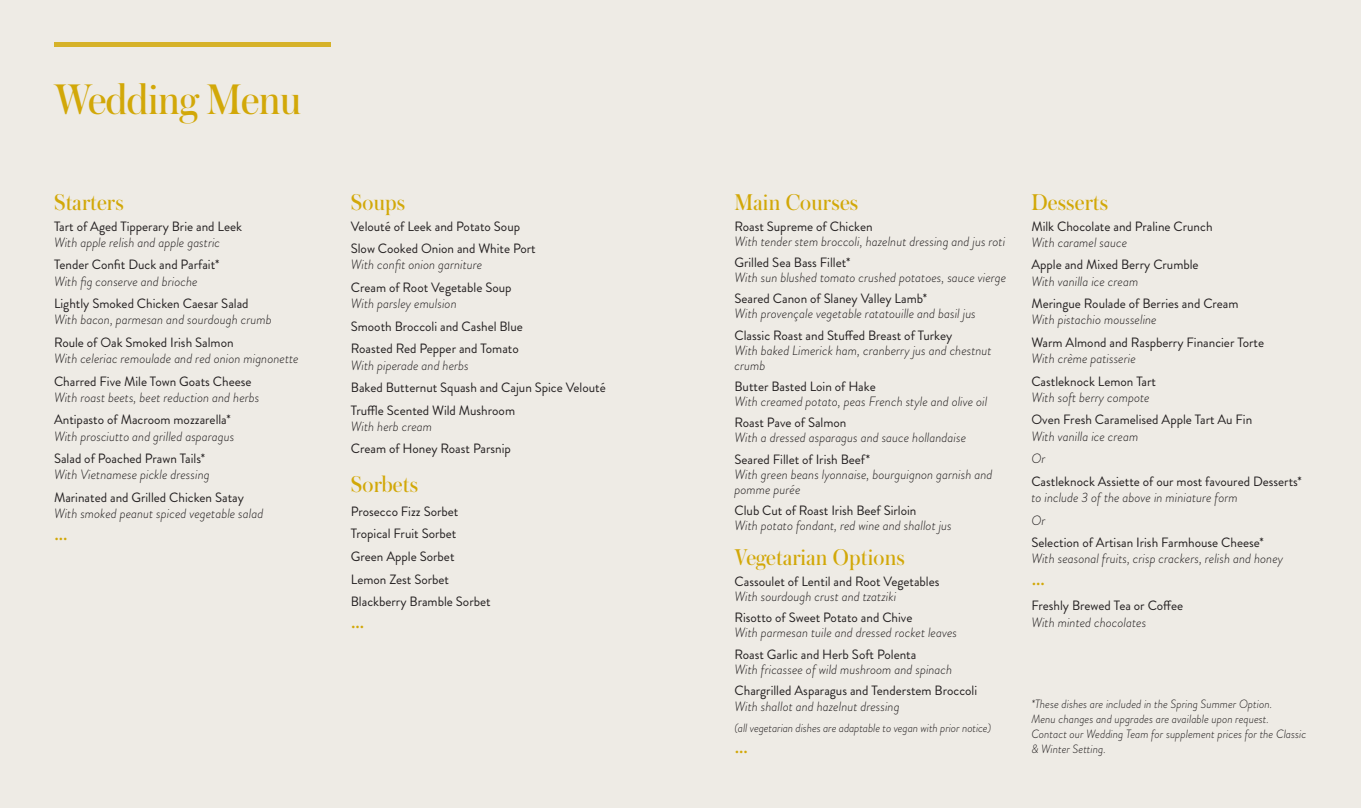
<style>
.page{position:relative;width:1361px;height:808px;background:#fff}
.page>*{position:absolute;margin:0;border:0;box-sizing:border-box;transform-origin:0 0}
.t1{font:45px "Austin";letter-spacing:-.01em;color:#d2a808}
.t2{font:24px "Austin";letter-spacing:.01em;color:#d2a808}
.t3{font:22.5px "Brandon Grotesque";color:#d2a808}
.t4{font:13.5px/22.5px "Brandon Grotesque";color:#231f20}
.t5{font:italic 300 13.5px/15px "Brandon Grotesque";color:#231f20}
.t6{font:italic 300 12px/15px "Brandon Grotesque";color:#231f20}
</style>
<div class="page">
<div style="left:0;top:0;width:693px;height:808px;background:#eeebe5"></div>
<div style="left:668px;top:0;width:693px;height:808px;background:#eeebe5"></div>
<hr style="left:54px;top:43px;width:276px;height:4px;background:#d6b229">
<h1 class="t1" style="left:54px;top:68px;width:249px">Wedding Menu</h1>
<h2 class="t2" style="left:54px;top:186px;width:71px">Starters</h2>
<p class="t4" style="left:54px;top:215px;width:190px">Tart of Aged Tipperary Brie and Leek</p>
<p class="t5" style="left:54px;top:235px;width:168px">With apple relish and apple gastric</p>
<p class="t4" style="left:54px;top:254px;width:167px">Tender Confit Duck and Parfait*</p>
<p class="t5" style="left:54px;top:273px;width:145px">With fig conserve and brioche</p>
<p class="t4" style="left:54px;top:292px;width:196px">Lightly Smoked Chicken Caesar Salad</p>
<p class="t5" style="left:54px;top:312px;width:219px">With bacon, parmesan and sourdough crumb</p>
<p class="t4" style="left:54px;top:331px;width:181px">Roule of Oak Smoked Irish Salmon</p>
<p class="t5" style="left:54px;top:351px;width:246px">With celeriac remoulade and red onion mignonette</p>
<p class="t4" style="left:54px;top:370px;width:199px">Charred Five Mile Town Goats Cheese</p>
<p class="t5" style="left:54px;top:390px;width:207px">With roast beets, beet reduction and herbs</p>
<p class="t4" style="left:54px;top:409px;width:178px">Antipasto of Macroom mozzarella*</p>
<p class="t5" style="left:54px;top:429px;width:182px">With prosciutto and grilled asparagus</p>
<p class="t4" style="left:54px;top:448px;width:153px">Salad of Poached Prawn Tails*</p>
<p class="t5" style="left:54px;top:467px;width:157px">With Vietnamese pickle dressing</p>
<p class="t4" style="left:54px;top:486px;width:191px">Marinated and Grilled Chicken Satay</p>
<p class="t5" style="left:54px;top:506px;width:211px">With smoked peanut spiced vegetable salad</p>
<h3 class="t3" style="left:54px;top:516px;width:15px">…</h3>
<h2 class="t2" style="left:351px;top:186px;width:56px">Soups</h2>
<p class="t4" style="left:351px;top:215px;width:186px">Velouté of Leek and Potato Soup<br>Slow Cooked Onion and White Port</p>
<p class="t5" style="left:351px;top:257px;width:133px">With confit onion garniture</p>
<p class="t4" style="left:351px;top:276px;width:162px">Cream of Root Vegetable Soup</p>
<p class="t5" style="left:351px;top:296px;width:107px">With parsley emulsion</p>
<p class="t4" style="left:351px;top:315px;width:173px">Smooth Broccoli and Cashel Blue<br>Roasted Red Pepper and Tomato</p>
<p class="t5" style="left:351px;top:357px;width:119px">With piperade and herbs</p>
<p class="t4" style="left:351px;top:376px;width:256px">Baked Butternut Squash and Cajun Spice Velouté<br>Truffle Scented Wild Mushroom</p>
<p class="t5" style="left:351px;top:419px;width:83px">With herb cream</p>
<p class="t4" style="left:351px;top:438px;width:162px">Cream of Honey Roast Parsnip</p>
<h2 class="t2" style="left:351px;top:468px;width:69px">Sorbets</h2>
<p class="t4" style="left:351px;top:500px;width:141px">Prosecco Fizz Sorbet<br>Tropical Fruit Sorbet<br>Green Apple Sorbet<br>Lemon Zest Sorbet<br>Blackberry Bramble Sorbet</p>
<h3 class="t3" style="left:351px;top:604px;width:15px">…</h3>
<h2 class="t2" style="left:734px;top:186px;width:125px">Main Courses</h2>
<p class="t4" style="left:734px;top:215px;width:140px">Roast Supreme of Chicken</p>
<p class="t5" style="left:734px;top:233px;width:272px">With tender stem broccoli, hazelnut dressing and jus roti</p>
<p class="t4" style="left:734px;top:251px;width:117px">Grilled Sea Bass Fillet*</p>
<p class="t5" style="left:734px;top:270px;width:273px">With sun blushed tomato crushed potatoes, sauce vierge</p>
<p class="t4" style="left:734px;top:288px;width:194px">Seared Canon of Slaney Valley Lamb*</p>
<p class="t5" style="left:734px;top:306px;width:243px">With provençale vegetable ratatouille and basil jus</p>
<p class="t4" style="left:734px;top:324px;width:219px">Classic Roast and Stuffed Breast of Turkey</p>
<p class="t5" style="left:734px;top:343px;width:259px">With baked Limerick ham, cranberry jus and chestnut crumb</p>
<p class="t4" style="left:734px;top:375px;width:143px">Butter Basted Loin of Hake</p>
<p class="t5" style="left:734px;top:394px;width:254px">With creamed potato, peas French style and olive oil</p>
<p class="t4" style="left:734px;top:412px;width:113px">Roast Pave of Salmon</p>
<p class="t5" style="left:734px;top:430px;width:233px">With a dressed asparagus and sauce hollandaise</p>
<p class="t4" style="left:734px;top:448px;width:137px">Seared Fillet of Irish Beef*</p>
<p class="t5" style="left:734px;top:467px;width:259px">With green beans lyonnaise, bourguignon garnish and pomme purée</p>
<p class="t4" style="left:734px;top:499px;width:183px">Club Cut of Roast Irish Beef Sirloin</p>
<p class="t5" style="left:734px;top:518px;width:219px">With potato fondant, red wine and shallot jus</p>
<h2 class="t2" style="left:734px;top:541px;width:172px">Vegetarian Options</h2>
<p class="t4" style="left:734px;top:570px;width:206px">Cassoulet of Lentil and Root Vegetables</p>
<p class="t5" style="left:734px;top:589px;width:163px">With sourdough crust and tzatziki</p>
<p class="t4" style="left:734px;top:607px;width:179px">Risotto of Sweet Potato and Chive</p>
<p class="t5" style="left:734px;top:625px;width:224px">With parmesan tuile and dressed rocket leaves</p>
<p class="t4" style="left:734px;top:643px;width:183px">Roast Garlic and Herb Soft Polenta</p>
<p class="t5" style="left:734px;top:661px;width:219px">With fricassee of wild mushroom and spinach</p>
<p class="t4" style="left:734px;top:679px;width:244px">Chargrilled Asparagus and Tenderstem Broccoli</p>
<p class="t5" style="left:734px;top:699px;width:167px">With shallot and hazelnut dressing</p>
<p class="t6" style="left:734px;top:720px;width:258px">(all vegetarian dishes are adaptable to vegan with prior notice)</p>
<h3 class="t3" style="left:734px;top:730px;width:15px">…</h3>
<h2 class="t2" style="left:1031px;top:186px;width:78px">Desserts</h2>
<p class="t4" style="left:1031px;top:215px;width:183px">Milk Chocolate and Praline Crunch</p>
<p class="t5" style="left:1031px;top:235px;width:97px">With caramel sauce</p>
<p class="t4" style="left:1031px;top:254px;width:169px">Apple and Mixed Berry Crumble</p>
<p class="t5" style="left:1031px;top:273px;width:108px">With vanilla ice cream</p>
<p class="t4" style="left:1031px;top:292px;width:209px">Meringue Roulade of Berries and Cream</p>
<p class="t5" style="left:1031px;top:312px;width:127px">With pistachio mousseline</p>
<p class="t4" style="left:1031px;top:331px;width:234px">Warm Almond and Raspberry Financier Torte</p>
<p class="t5" style="left:1031px;top:351px;width:106px">With crème patisserie</p>
<p class="t4" style="left:1031px;top:370px;width:126px">Castleknock Lemon Tart</p>
<p class="t5" style="left:1031px;top:390px;width:120px">With soft berry compote</p>
<p class="t4" style="left:1031px;top:409px;width:222px">Oven Fresh Caramelised Apple Tart Au Fin</p>
<p class="t5" style="left:1031px;top:425px;width:108px;line-height:22.5px">With vanilla ice cream<br>Or</p>
<p class="t4" style="left:1031px;top:470px;width:272px">Castleknock Assiette of our most favoured Desserts*</p>
<p class="t5" style="left:1031px;top:486px;width:208px;line-height:22.5px">to include 3 of the above in miniature form<br>Or</p>
<p class="t4" style="left:1031px;top:531px;width:234px">Selection of Artisan Irish Farmhouse Cheese*</p>
<p class="t5" style="left:1031px;top:551px;width:253px">With seasonal fruits, crisp crackers, relish and honey</p>
<h3 class="t3" style="left:1031px;top:561px;width:15px">…</h3>
<p class="t4" style="left:1031px;top:595px;width:153px">Freshly Brewed Tea or Coffee</p>
<p class="t5" style="left:1031px;top:614px;width:116px">With minted chocolates</p>
<p class="t6" style="left:1031px;top:697px;width:276px">*These dishes are included in the Spring Summer Option.<br>Menu changes and upgrades are available upon request.<br>Contact our Wedding Team for supplement prices for the Classic &amp; Winter Setting.</p>
</div>
